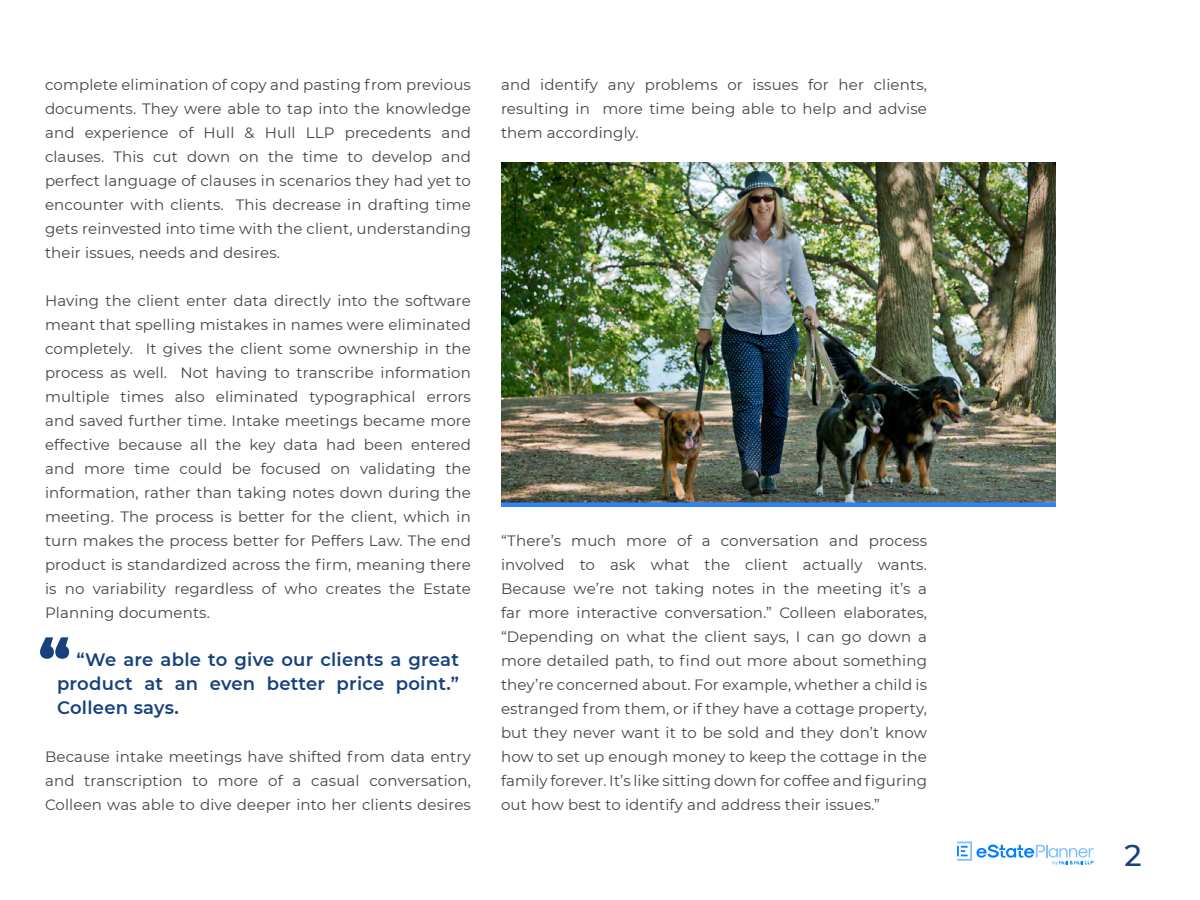
<style>
.page{position:relative;width:1200px;height:900px;background:#fff}
.page>*{position:absolute;margin:0;border:0;box-sizing:border-box;transform-origin:0 0}
.t1{font:900 52.5px "Montserrat";color:#16417c}
.t2{font:500 30px "Montserrat";color:#16417c}
.t3{font:600 18px/24px "Montserrat";letter-spacing:.015em;color:#16417c;text-align:justify}
.t4{font:15px/24px "Montserrat";letter-spacing:.01em;color:#444446;text-align:justify}
</style>
<div class="page">
<svg style="left:957px;top:842px;width:137px;height:23px"></svg>
<img style="left:501px;top:162px;width:555px;height:340px">
<div style="left:501px;top:502px;width:555px;height:5px;background:#3082f7"></div>
<p class="t4" style="left:45px;top:72px;width:428px">complete elimination of copy and pasting from previous documents. They were able to tap into the knowledge and experience of Hull &amp; Hull LLP precedents and clauses. This cut down on the time to develop and perfect language of clauses in scenarios they had yet to encounter with clients. This decrease in drafting time gets reinvested into time with the client, understanding their issues, needs and desires.</p>
<p class="t4" style="left:45px;top:288px;width:428px">Having the client enter data directly into the software meant that spelling mistakes in names were eliminated completely. It gives the client some ownership in the process as well. Not having to transcribe information multiple times also eliminated typographical errors and saved further time. Intake meetings became more effective because all the key data had been entered and more time could be focused on validating the information, rather than taking notes down during the meeting. The process is better for the client, which in turn makes the process better for Peffers Law. The end product is standardized across the firm, meaning there is no variability regardless of who creates the Estate Planning documents.</p>
<p class="t3" style="left:57px;top:646px;width:404px;text-indent:19px">“We are able to give our clients a great product at an even better price point.” Colleen says.</p>
<p class="t4" style="left:45px;top:744px;width:428px">Because intake meetings have shifted from data entry and transcription to more of a casual conversation, Colleen was able to dive deeper into her clients desires</p>
<h1 class="t1" style="left:39px;top:618px;width:33px">“</h1>
<p class="t4" style="left:501px;top:72px;width:428px">and identify any problems or issues for her clients, resulting in more time being able to help and advise them accordingly.</p>
<p class="t4" style="left:501px;top:528px;width:428px">“There’s much more of a conversation and process involved to ask what the client actually wants.<br>Because we’re not taking notes in the meeting it’s a far more interactive conversation.” Colleen elaborates, “Depending on what the client says, I can go down a more detailed path, to find out more about something they’re concerned about. For example, whether a child is estranged from them, or if they have a cottage property, but they never want it to be sold and they don’t know how to set up enough money to keep the cottage in the family forever. It’s like sitting down for coffee and figuring out how best to identify and address their issues.”</p>
<h2 class="t2" style="left:1125px;top:834px;width:19px">2</h2>
</div>
